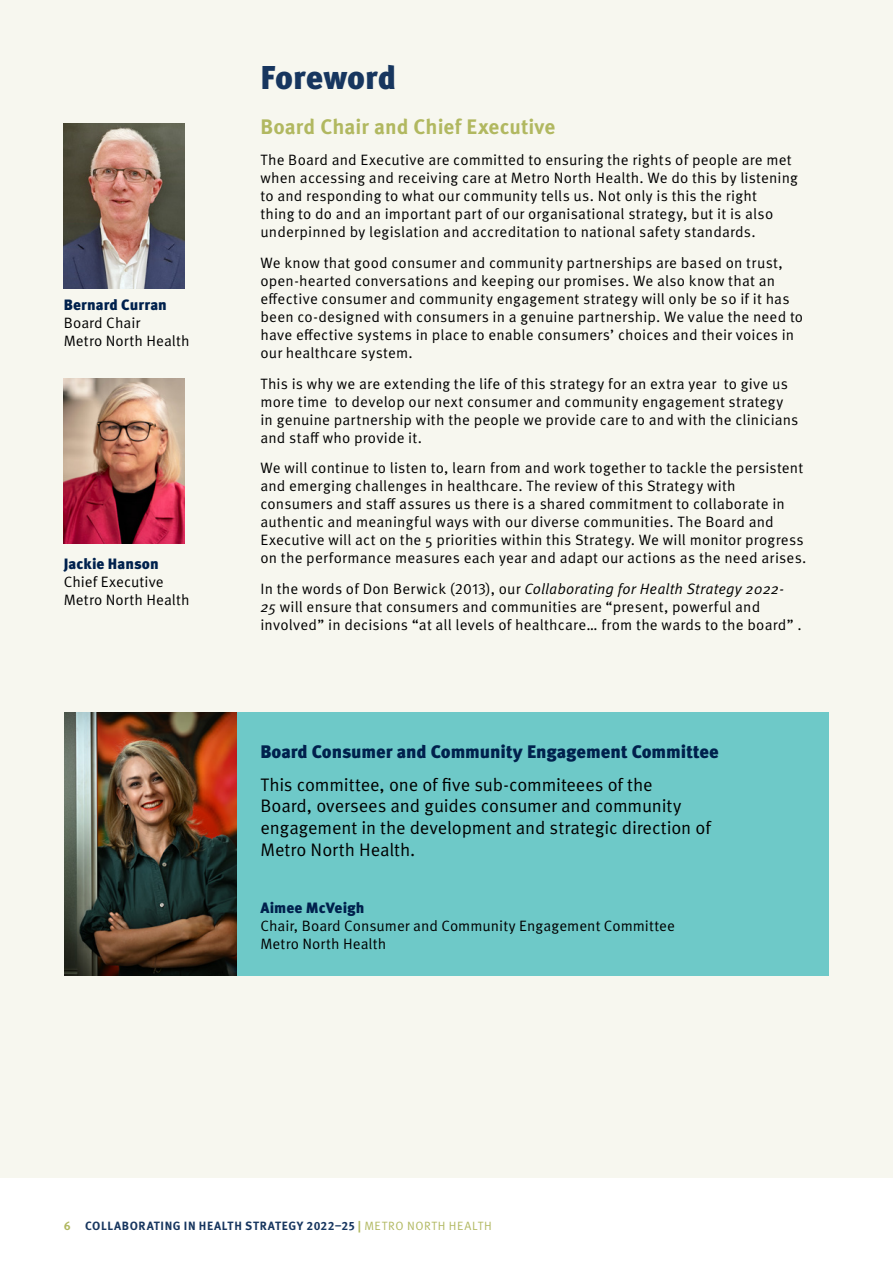
<style>
.page{position:relative;width:893px;height:1263px;background:#fff}
.page>*{position:absolute;margin:0;border:0;box-sizing:border-box;transform-origin:0 0}
.t1{font:900 33px "Meta Pro";color:#17365f}
.t2{font:700 21px "Meta Pro";color:#b1b860}
.t3{font:18.15px/21.8px "Meta Pro Norm";letter-spacing:-.01em;color:#000}
.t4{font:900 18.15px "Meta Pro";letter-spacing:-.01em;color:#00214d}
.t5{font:15px/18px "Meta Pro Norm";letter-spacing:.01em;color:#000}
.t6{font:italic 15px "Meta Pro";letter-spacing:.01em;color:#000}
.t7{font:900 15px "Meta Pro";color:#00214d}
.t8{font:700 12px "Meta Pro";letter-spacing:.05em;color:#17365f}
.s1{font-family:"Meta Pro Norm";font-style:normal}
.s2{font-family:"Meta Pro";font-style:italic}
.s3{color:#b1b860}
.s4{font-family:"Meta Pro Norm";font-weight:400;color:#b1b860}
</style>
<div class="page">
<div style="left:0;top:0;width:893px;height:1178px;background:#f7f7ef"></div>
<div style="left:65px;top:712px;width:764px;height:264px;background:#6ec9c8"></div>
<img style="left:64px;top:378px;width:120px;height:166px">
<img style="left:65px;top:712px;width:171px;height:264px">
<img style="left:64px;top:123px;width:120px;height:166px">
<p class="t7" style="left:64px;top:293px;width:105px">Bernard Curran</p>
<p class="t5" style="left:64px;top:313px;width:127px">Board Chair<br>Metro North Health</p>
<p class="t7" style="left:64px;top:552px;width:97px">Jackie Hanson</p>
<p class="t5" style="left:64px;top:572px;width:127px">Chief Executive<br>Metro North Health</p>
<h1 class="t1" style="left:260px;top:51px;width:137px">Foreword</h1>
<h2 class="t2" style="left:260px;top:111px;width:296px">Board Chair and Chief Executive</h2>
<p class="t5" style="left:260px;top:150px;width:539px">The Board and Executive are committed to ensuring the rights of people are met when accessing and receiving care at Metro North Health. We do this by listening to and responding to what our community tells us. Not only is this the right<br>thing to do and an important part of our organisational strategy, but it is also underpinned by legislation and accreditation to national safety standards.</p>
<p class="t5" style="left:260px;top:253px;width:544px">We know that good consumer and community partnerships are based on trust, open-hearted conversations and keeping our promises. We also know that an effective consumer and community engagement strategy will only be so if it has been co-designed with consumers in a genuine partnership. We value the need to have effective systems in place to enable consumers’ choices and their voices in our healthcare system.</p>
<p class="t5" style="left:260px;top:373px;width:539px">This is why we are extending the life of this strategy for an extra year to give us more time to develop our next consumer and community engagement strategy in genuine partnership with the people we provide care to and with the clinicians and staff who provide it.</p>
<p class="t5" style="left:260px;top:458px;width:547px">We will continue to listen to, learn from and work together to tackle the persistent and emerging challenges in healthcare. The review of this Strategy with consumers and staff assures us there is a shared commitment to collaborate in authentic and meaningful ways with our diverse communities. The Board and Executive will act on the 5 priorities within this Strategy. We will monitor progress on the performance measures each year and adapt our actions as the need arises.</p>
<p class="t6" style="left:260px;top:577px;width:525px"><span class="s1">In the words of Don Berwick (2013), our</span> Collaborating for Health Strategy 2022-</p>
<p class="t5" style="left:260px;top:597px;width:543px"><span class="s2">25</span> will ensure that consumers and communities are “present, powerful and involved” in decisions “at all levels of healthcare… from the wards to the board” .</p>
<p class="t4" style="left:260px;top:738px;width:460px">Board Consumer and Community Engagement Committee</p>
<p class="t3" style="left:260px;top:772px;width:452px">This committee, one of five sub-commiteees of the<br>Board, oversees and guides consumer and community engagement in the development and strategic direction of Metro North Health.</p>
<p class="t7" style="left:260px;top:896px;width:106px">Aimee McVeigh</p>
<p class="t5" style="left:260px;top:916px;width:416px">Chair, Board Consumer and Community Engagement Committee<br>Metro North Health</p>
<p class="t8" style="left:64px;top:1216px;width:430px"><span class="s3">6</span> COLLABORATING IN HEALTH STRATEGY 2022–25 <span class="s3">|</span> <span class="s4">METRO NORTH HEALTH</span></p>
</div>
